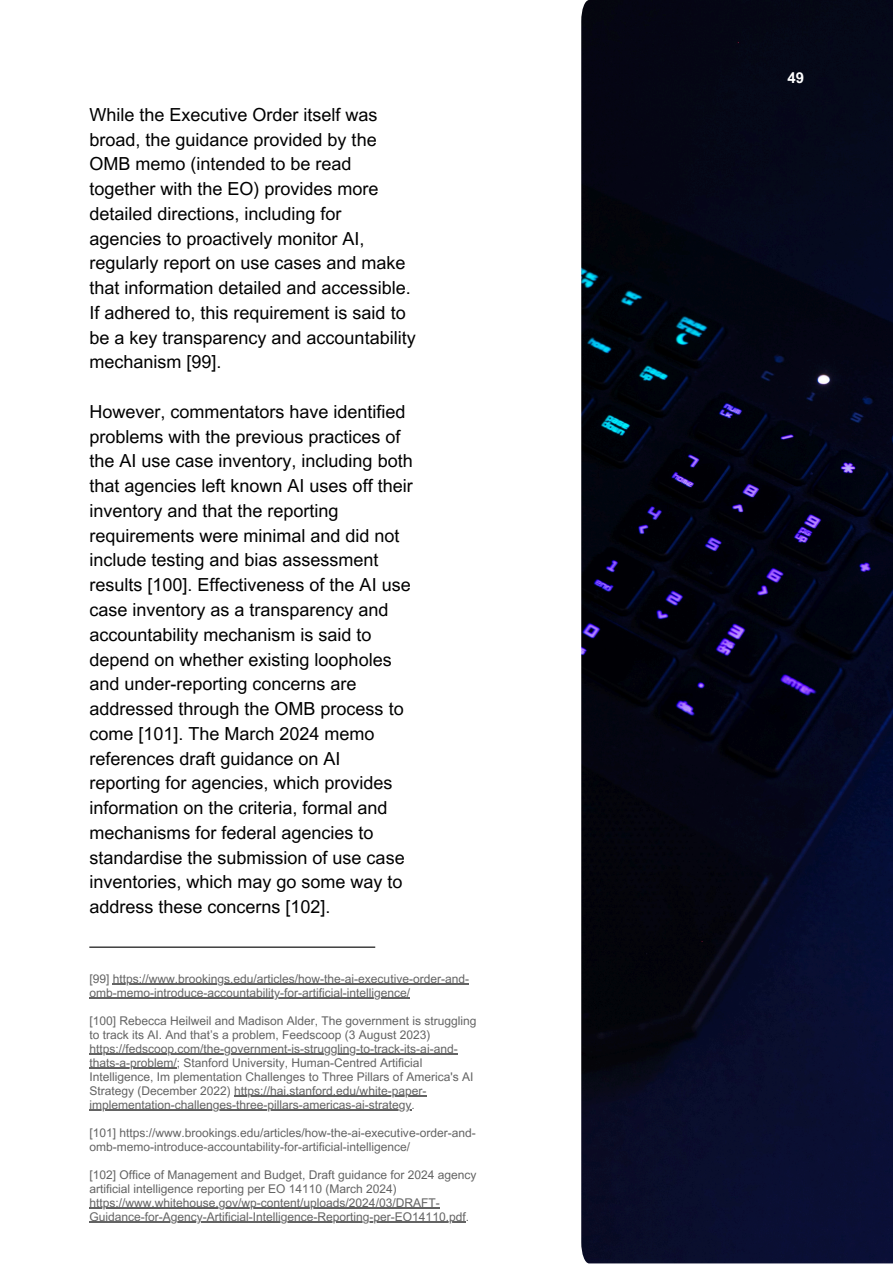
<style>
.page{position:relative;width:893px;height:1264px;background:#fff}
.page>*{position:absolute;margin:0;border:0;box-sizing:border-box;transform-origin:0 0}
.t1{font:18px/24.8px "Arial MT Pro";color:#000}
.t2{font:700 15px "Arial MT Pro";color:#fff}
.t3{font:12px/14px "Arial MT Pro";color:#636363}
</style>
<div class="page">
<img style="left:581px;top:0;width:311px;height:1263px">
<hr style="left:89px;top:946px;width:286px;height:1px;background:#000">
<hr style="left:113px;top:983px;width:356px;height:1px;background:#636363">
<hr style="left:89px;top:997px;width:321px;height:1px;background:#636363">
<hr style="left:89px;top:1053px;width:368px;height:1px;background:#636363">
<hr style="left:89px;top:1067px;width:88px;height:1px;background:#636363">
<hr style="left:234px;top:1095px;width:192px;height:1px;background:#636363">
<hr style="left:89px;top:1109px;width:322px;height:1px;background:#636363">
<hr style="left:89px;top:1207px;width:350px;height:1px;background:#636363">
<hr style="left:89px;top:1221px;width:376px;height:1px;background:#636363">
<p class="t1" style="left:89px;top:104px;width:328px">While the Executive Order itself was broad, the guidance provided by the OMB memo (intended to be read together with the EO) provides more detailed directions, including for agencies to proactively monitor AI, regularly report on use cases and make that information detailed and accessible.<br>If adhered to, this requirement is said to be a key transparency and accountability mechanism [99].</p>
<p class="t1" style="left:89px;top:401px;width:325px">However, commentators have identified problems with the previous practices of the AI use case inventory, including both that agencies left known AI uses off their inventory and that the reporting requirements were minimal and did not include testing and bias assessment results [100]. Effectiveness of the AI use case inventory as a transparency and accountability mechanism is said to depend on whether existing loopholes and under-reporting concerns are addressed through the OMB process to come [101]. The March 2024 memo references draft guidance on AI reporting for agencies, which provides information on the criteria, formal and mechanisms for federal agencies to standardise the submission of use case inventories, which may go some way to address these concerns [102].</p>
<p class="t3" style="left:89px;top:972px;width:381px">[99] https://www.brookings.edu/articles/how-the-ai-executive-order-and-</p>
<p class="t3" style="left:89px;top:986px;width:322px">omb-memo-introduce-accountability-for-artificial-intelligence/</p>
<p class="t3" style="left:89px;top:1014px;width:388px">[100] Rebecca Heilweil and Madison Alder, The government is struggling to track its AI. And that’s a problem, Feedscoop (3 August 2023)</p>
<p class="t3" style="left:89px;top:1042px;width:385px">https://fedscoop.com/the-government-is-struggling-to-track-its-ai-and&shy;thats-a-problem/; Stanford University, Human-Centred Artificial Intelligence, Im plementation Challenges to Three Pillars of America's AI Strategy (December 2022) https://hai.stanford.edu/white-paper&shy;implementation-challenges-three-pillars-americas-ai-strategy.</p>
<p class="t3" style="left:89px;top:1126px;width:388px">[101] https://www.brookings.edu/articles/how-the-ai-executive-order-and&shy;omb-memo-introduce-accountability-for-artificial-intelligence/</p>
<p class="t3" style="left:89px;top:1168px;width:388px">[102] Office of Management and Budget, Draft guidance for 2024 agency artificial intelligence reporting per EO 14110 (March 2024) https://www.whitehouse.gov/wp-content/uploads/2024/03/DRAFT-Guidance-for-Agency-Artificial-Intelligence-Reporting-per-EO14110.pdf.</p>
<h1 class="t2" style="left:787px;top:72px;width:18px">49</h1>
</div>
